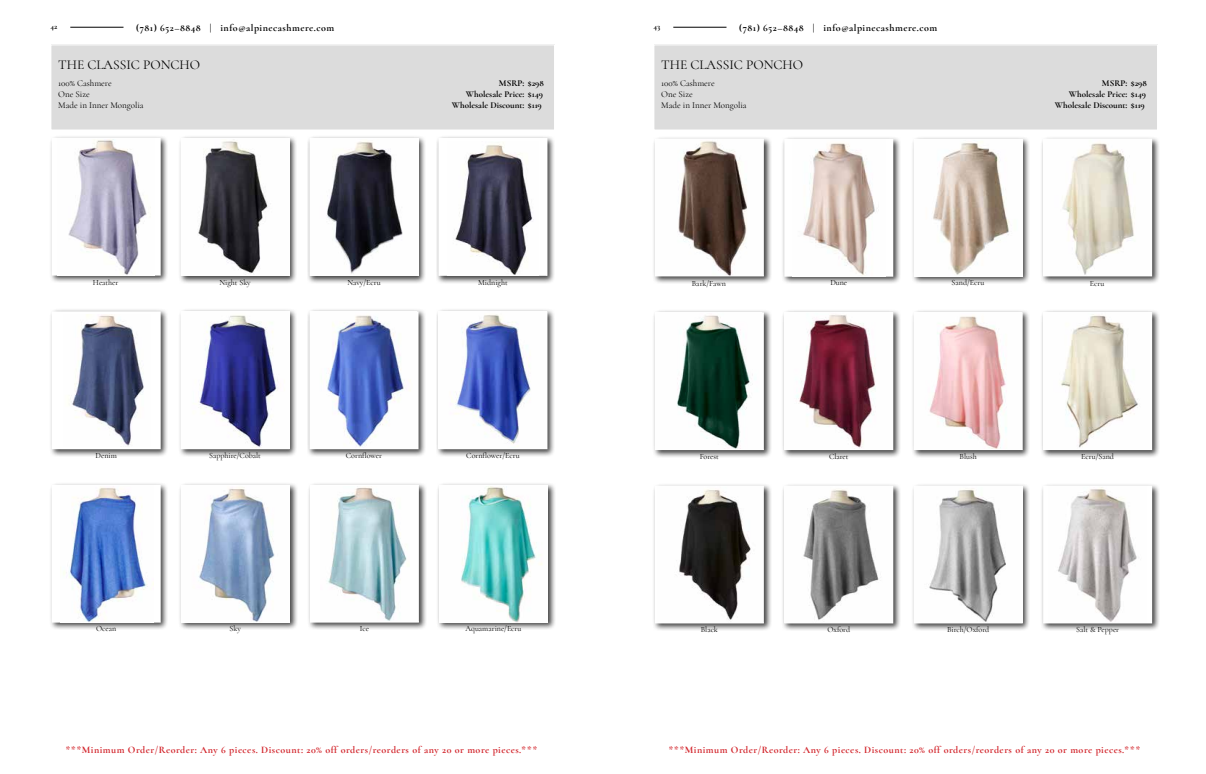
<style>
.page{position:relative;width:1206px;height:774px;background:#fff}
.page>*{position:absolute;margin:0;border:0;box-sizing:border-box;transform-origin:0 0}
.t1{font:13.5px "Cormorant";color:#000}
.t2{font:700 10px "Cormorant";letter-spacing:.05em;color:#d2232a}
.t3{font:700 10px "Cormorant";letter-spacing:.05em;color:#000}
.t4{font:700 9px/10.8px "Cormorant";color:#000;text-align:right}
.t5{font:9px/10.8px "Cormorant";color:#000}
.t6{font:8px "Cormorant";color:#000}
.t7{font:700 8px "Cormorant";color:#000}
</style>
<div class="page">
<hr style="left:70px;top:27px;width:54px;height:1px;background:#000">
<hr style="left:673px;top:27px;width:54px;height:1px;background:#000">
<div style="left:654px;top:45px;width:504px;height:85px;background:#dcdcdc"></div>
<div style="left:653px;top:44px;width:505px;height:87px;border:1px solid #fff"></div>
<div style="left:652px;top:483px;width:120px;height:149px;background:#000;opacity:.75"></div>
<img style="left:657px;top:488px;width:105px;height:133px">
<div style="left:655px;top:486px;width:109px;height:137px;border:1px solid #fff"></div>
<div style="left:782px;top:483px;width:119px;height:149px;background:#000;opacity:.75"></div>
<img style="left:786px;top:488px;width:105px;height:133px">
<div style="left:911px;top:483px;width:120px;height:149px;background:#000;opacity:.75"></div>
<img style="left:916px;top:488px;width:105px;height:133px">
<div style="left:1040px;top:483px;width:120px;height:149px;background:#000;opacity:.75"></div>
<div style="left:1044px;top:486px;width:108px;height:137px;background:#fff"></div>
<img style="left:1058px;top:488px;width:79px;height:133px">
<div style="left:652px;top:310px;width:120px;height:148px;background:#000;opacity:.75"></div>
<img style="left:657px;top:314px;width:105px;height:134px">
<div style="left:655px;top:312px;width:109px;height:138px;border:1px solid #fff"></div>
<div style="left:782px;top:310px;width:119px;height:148px;background:#000;opacity:.75"></div>
<img style="left:786px;top:314px;width:105px;height:134px">
<div style="left:911px;top:310px;width:120px;height:148px;background:#000;opacity:.75"></div>
<img style="left:916px;top:314px;width:105px;height:134px">
<div style="left:914px;top:312px;width:109px;height:138px;border:1px solid #fff"></div>
<div style="left:1040px;top:310px;width:120px;height:148px;background:#000;opacity:.75"></div>
<img style="left:1045px;top:314px;width:105px;height:134px">
<div style="left:782px;top:136px;width:119px;height:149px;background:#000;opacity:.75"></div>
<div style="left:785px;top:139px;width:108px;height:137px;background:#fff"></div>
<img style="left:803px;top:143px;width:72px;height:132px">
<div style="left:784px;top:139px;width:109px;height:138px;border:1px solid #fff"></div>
<div style="left:911px;top:136px;width:120px;height:149px;background:#000;opacity:.75"></div>
<img style="left:916px;top:141px;width:105px;height:134px">
<div style="left:652px;top:136px;width:120px;height:149px;background:#000;opacity:.75"></div>
<img style="left:657px;top:141px;width:105px;height:133px">
<div style="left:655px;top:139px;width:109px;height:137px;border:1px solid #fff"></div>
<div style="left:1040px;top:136px;width:120px;height:149px;background:#000;opacity:.75"></div>
<img style="left:1045px;top:141px;width:105px;height:133px">
<div style="left:49px;top:309px;width:120px;height:148px;background:#000;opacity:.75"></div>
<div style="left:52px;top:312px;width:108px;height:137px;background:#fff"></div>
<img style="left:72px;top:315px;width:72px;height:131px">
<div style="left:52px;top:311px;width:109px;height:138px;border:1px solid #fff"></div>
<div style="left:178px;top:309px;width:120px;height:148px;background:#000;opacity:.75"></div>
<img style="left:183px;top:313px;width:105px;height:134px">
<div style="left:307px;top:309px;width:120px;height:148px;background:#000;opacity:.75"></div>
<img style="left:312px;top:313px;width:104px;height:134px">
<div style="left:310px;top:311px;width:109px;height:138px;border:1px solid #fff"></div>
<div style="left:436px;top:309px;width:120px;height:148px;background:#000;opacity:.75"></div>
<img style="left:440px;top:313px;width:105px;height:134px">
<div style="left:49px;top:482px;width:120px;height:149px;background:#000;opacity:.75"></div>
<div style="left:52px;top:485px;width:108px;height:137px;background:#fff"></div>
<img style="left:63px;top:487px;width:85px;height:134px">
<div style="left:52px;top:485px;width:109px;height:138px;border:1px solid #fff"></div>
<div style="left:178px;top:482px;width:120px;height:149px;background:#000;opacity:.75"></div>
<img style="left:183px;top:487px;width:105px;height:134px">
<div style="left:307px;top:482px;width:120px;height:149px;background:#000;opacity:.75"></div>
<div style="left:310px;top:485px;width:108px;height:137px;background:#fff"></div>
<img style="left:328px;top:487px;width:79px;height:133px">
<div style="left:310px;top:485px;width:109px;height:138px;border:1px solid #fff"></div>
<div style="left:436px;top:482px;width:120px;height:149px;background:#000;opacity:.75"></div>
<img style="left:441px;top:487px;width:105px;height:134px">
<div style="left:307px;top:135px;width:120px;height:149px;background:#000;opacity:.75"></div>
<img style="left:312px;top:140px;width:105px;height:134px">
<div style="left:436px;top:135px;width:120px;height:149px;background:#000;opacity:.75"></div>
<div style="left:439px;top:139px;width:108px;height:136px;background:#fff"></div>
<img style="left:454px;top:144px;width:80px;height:130px">
<div style="left:438px;top:138px;width:109px;height:138px;border:1px solid #fff"></div>
<div style="left:178px;top:135px;width:120px;height:149px;background:#000;opacity:.75"></div>
<img style="left:183px;top:140px;width:105px;height:134px">
<div style="left:49px;top:135px;width:120px;height:149px;background:#000;opacity:.75"></div>
<div style="left:52px;top:138px;width:108px;height:137px;background:#fff"></div>
<img style="left:68px;top:140px;width:79px;height:134px">
<div style="left:52px;top:138px;width:109px;height:138px;border:1px solid #fff"></div>
<div style="left:51px;top:45px;width:504px;height:85px;background:#dcdcdc"></div>
<div style="left:50px;top:44px;width:505px;height:87px;border:1px solid #fff"></div>
<p class="t7" style="left:50px;top:21px;width:8px">42</p>
<p class="t3" style="left:136px;top:21px;width:200px">(781) 652–8848 | info@alpinecashmere.com</p>
<p class="t7" style="left:653px;top:21px;width:8px">43</p>
<p class="t3" style="left:739px;top:21px;width:200px">(781) 652–8848 | info@alpinecashmere.com</p>
<h1 class="t1" style="left:661px;top:57px;width:143px">THE CLASSIC PONCHO</h1>
<p class="t5" style="left:661px;top:78px;width:87px">100% Cashmere<br>One Size<br>Made in Inner Mongolia</p>
<p class="t4" style="left:1055px;top:78px;width:93px">MSRP: $298<br>Wholesale Price: $149<br>Wholesale Discount: $119</p>
<h1 class="t1" style="left:58px;top:57px;width:143px">THE CLASSIC PONCHO</h1>
<p class="t5" style="left:58px;top:78px;width:87px">100% Cashmere<br>One Size<br>Made in Inner Mongolia</p>
<p class="t4" style="left:452px;top:78px;width:93px">MSRP: $298<br>Wholesale Price: $149<br>Wholesale Discount: $119</p>
<p class="t6" style="left:93px;top:277px;width:27px">Heather</p>
<p class="t6" style="left:219px;top:277px;width:33px">Night Sky</p>
<p class="t6" style="left:347px;top:277px;width:35px">Navy/Ecru</p>
<p class="t6" style="left:478px;top:277px;width:31px">Midnight</p>
<p class="t6" style="left:692px;top:278px;width:35px">Bark/Fawn</p>
<p class="t6" style="left:830px;top:278px;width:18px">Dune</p>
<p class="t6" style="left:952px;top:278px;width:34px">Sand/Ecru</p>
<p class="t6" style="left:1090px;top:278px;width:16px">Ecru</p>
<p class="t6" style="left:96px;top:451px;width:23px">Denim</p>
<p class="t6" style="left:209px;top:451px;width:53px">Sapphire/Cobalt</p>
<p class="t6" style="left:346px;top:451px;width:38px">Cornflower</p>
<p class="t6" style="left:466px;top:451px;width:55px">Cornflower/Ecru</p>
<p class="t6" style="left:700px;top:451px;width:21px">Forest</p>
<p class="t6" style="left:829px;top:451px;width:21px">Claret</p>
<p class="t6" style="left:960px;top:451px;width:19px">Blush</p>
<p class="t6" style="left:1081px;top:451px;width:34px">Ecru/Sand</p>
<p class="t6" style="left:96px;top:624px;width:22px">Ocean</p>
<p class="t6" style="left:230px;top:624px;width:13px">Sky</p>
<p class="t6" style="left:360px;top:624px;width:11px">Ice</p>
<p class="t6" style="left:466px;top:624px;width:57px">Aquamarine/Ecru</p>
<p class="t6" style="left:701px;top:625px;width:19px">Black</p>
<p class="t6" style="left:827px;top:625px;width:24px">Oxford</p>
<p class="t6" style="left:947px;top:625px;width:44px">Birch/Oxford</p>
<p class="t6" style="left:1076px;top:625px;width:45px">Salt &amp; Pepper</p>
<p class="t2" style="left:66px;top:744px;width:473px">***Minimum Order/Reorder: Any 6 pieces. Discount: 20% off orders/reorders of any 20 or more pieces.***</p>
<p class="t2" style="left:669px;top:744px;width:473px">***Minimum Order/Reorder: Any 6 pieces. Discount: 20% off orders/reorders of any 20 or more pieces.***</p>
</div>
